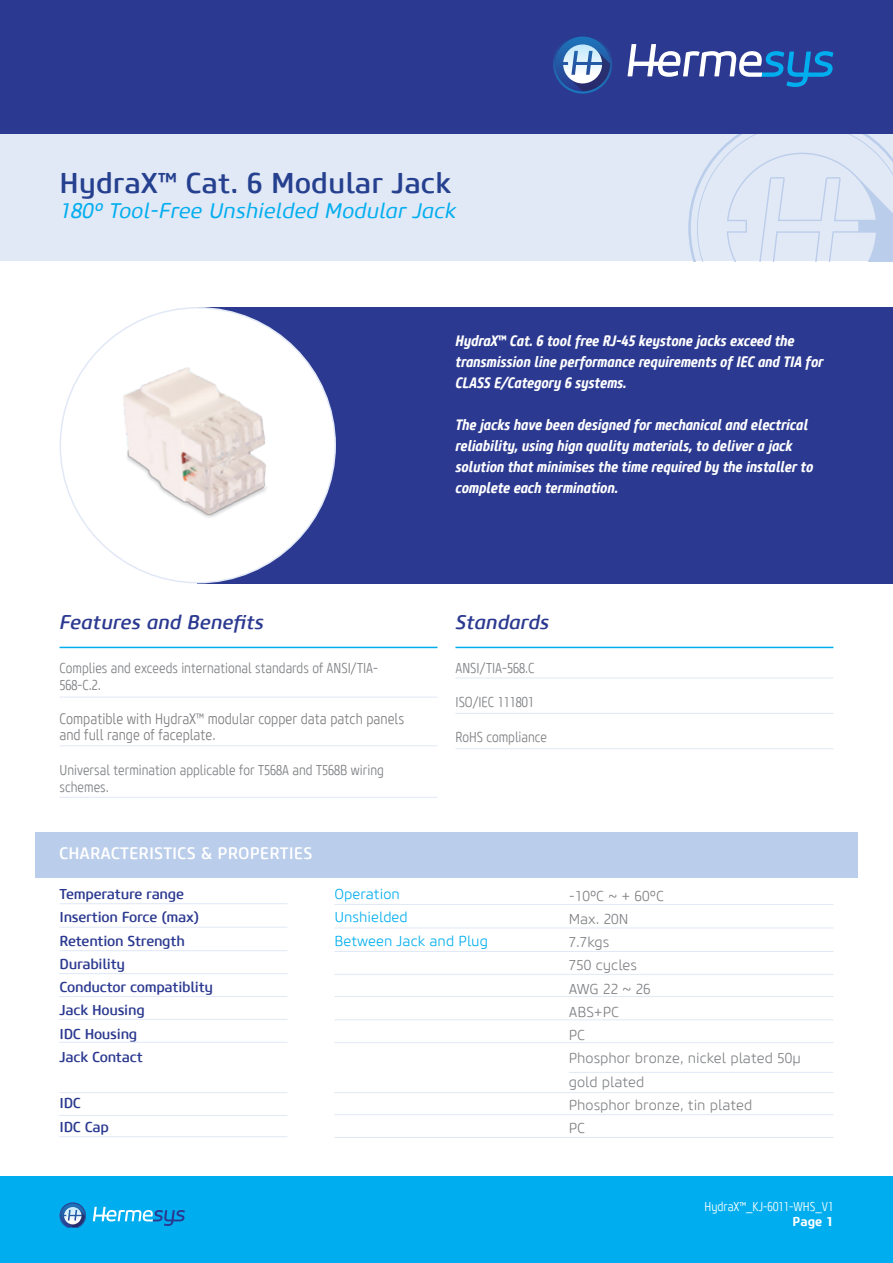
<style>
.page{position:relative;width:893px;height:1263px;background:#fff}
.page>*{position:absolute;margin:0;border:0;box-sizing:border-box;transform-origin:0 0}
.t1{font:500 28.5px "Core Sans M55";color:#25408f}
.t2{font:italic 21px "Core Sans M45";color:#00aeef}
.t3{font:italic 500 19.5px "Core Sans M55";color:#2b3990}
.t4{font:500 16.5px "Core Sans M55";color:#fff}
.t5{font:italic 700 15px/21px "Core Sans M67 Cn";color:#fff}
.t6{font:300 15px/16.5px "Core Sans M37 Cn";color:#808285}
.t7{font:300 14.25px/17.2px "Core Sans M37 Cn";color:#808285}
.t8{font:500 14.25px/23.2px "Core Sans M55";letter-spacing:-.02em;color:#2b3990}
.t9{font:300 14.25px/23.2px "Core Sans M35";color:#808285}
.t10{font:300 14.25px/23.2px "Core Sans M35";color:#00aeef}
.t11{font:300 12.75px "Core Sans M37 Cn";color:#fff}
.t12{font:700 12.75px "Core Sans M65";color:#fff}
</style>
<div class="page">
<div style="left:0;top:123px;width:893px;height:138px;background:#e1e8f6"></div>
<div style="left:0;top:1177px;width:893px;height:86px;background:#00aeef"></div>
<svg style="left:93px;top:1207px;width:92px;height:19px"></svg>
<svg style="left:60px;top:1202px;width:26px;height:25px"></svg>
<svg style="left:688px;top:134px;width:205px;height:127px"></svg>
<div style="left:0;top:0;width:893px;height:134px;background:#2b3990"></div>
<svg style="left:628px;top:44px;width:205px;height:43px"></svg>
<svg style="left:553px;top:36px;width:59px;height:58px"></svg>
<div style="left:35px;top:832px;width:823px;height:45px;background:#bacdea"></div>
<div style="left:198px;top:307px;width:695px;height:276px;background:#2b3990"></div>
<hr style="left:60px;top:647px;width:377px;height:1px;background:#00aeef">
<hr style="left:455px;top:647px;width:378px;height:1px;background:#00aeef">
<hr style="left:60px;top:745px;width:377px;height:1px;background:#e1e8f6">
<hr style="left:455px;top:748px;width:378px;height:1px;background:#e1e8f6">
<hr style="left:60px;top:797px;width:377px;height:1px;background:#e1e8f6">
<hr style="left:455px;top:713px;width:378px;height:1px;background:#e1e8f6">
<hr style="left:60px;top:697px;width:377px;height:1px;background:#e1e8f6">
<hr style="left:455px;top:678px;width:378px;height:1px;background:#e1e8f6">
<hr style="left:60px;top:927px;width:227px;height:1px;background:#e1e8f6">
<hr style="left:60px;top:950px;width:227px;height:1px;background:#e1e8f6">
<hr style="left:59px;top:973px;width:228px;height:1px;background:#e1e8f6">
<hr style="left:59px;top:996px;width:228px;height:1px;background:#e1e8f6">
<hr style="left:59px;top:1019px;width:228px;height:1px;background:#e1e8f6">
<hr style="left:59px;top:1042px;width:228px;height:1px;background:#e1e8f6">
<hr style="left:334px;top:904px;width:499px;height:1px;background:#e1e8f6">
<hr style="left:334px;top:927px;width:499px;height:1px;background:#e1e8f6">
<hr style="left:334px;top:951px;width:499px;height:1px;background:#e1e8f6">
<hr style="left:334px;top:974px;width:499px;height:1px;background:#e1e8f6">
<hr style="left:334px;top:996px;width:499px;height:1px;background:#e1e8f6">
<hr style="left:334px;top:1019px;width:499px;height:1px;background:#e1e8f6">
<hr style="left:334px;top:1042px;width:499px;height:1px;background:#e1e8f6">
<img style="left:60px;top:308px;width:275px;height:275px;border-radius:137px">
<hr style="left:60px;top:903px;width:227px;height:1px;background:#e1e8f6">
<hr style="left:60px;top:1092px;width:227px;height:1px;background:#e1e8f6">
<hr style="left:569px;top:1072px;width:264px;height:1px;background:#e1e8f6">
<hr style="left:334px;top:1092px;width:499px;height:1px;background:#e1e8f6">
<hr style="left:59px;top:1115px;width:228px;height:1px;background:#e1e8f6">
<hr style="left:334px;top:1114px;width:499px;height:1px;background:#e1e8f6">
<hr style="left:59px;top:1136px;width:228px;height:1px;background:#e1e8f6">
<hr style="left:334px;top:1137px;width:499px;height:1px;background:#e1e8f6">
<h1 class="t1" style="left:60px;top:165px;width:393px">HydraX™ Cat. 6 Modular Jack</h1>
<h2 class="t2" style="left:60px;top:198px;width:398px">180º Tool-Free Unshielded Modular Jack</h2>
<p class="t5" style="left:455px;top:331px;width:369px">HydraX™ Cat. 6 tool free RJ-45 keystone jacks exceed the transmission line performance requirements of IEC and TIA for<br>CLASS E/Category 6 systems.</p>
<p class="t5" style="left:455px;top:415px;width:359px">The jacks have been designed for mechanical and electrical reliability, using hign quality materials, to deliver a jack solution that minimises the time required by the installer to complete each termination.</p>
<h3 class="t3" style="left:60px;top:610px;width:206px">Features and Benefits</h3>
<h3 class="t3" style="left:455px;top:610px;width:95px">Standards</h3>
<p class="t7" style="left:60px;top:659px;width:320px">Complies and exceeds international standards of ANSI/TIA-<br>568-C.2.</p>
<p class="t6" style="left:60px;top:711px;width:346px">Compatible with HydraX™ modular copper data patch panels and full range of faceplate.</p>
<p class="t7" style="left:60px;top:761px;width:326px">Universal termination applicable for T568A and T568B wiring schemes.</p>
<p class="t7" style="left:455px;top:659px;width:81px">ANSI/TIA-568.C</p>
<p class="t7" style="left:455px;top:694px;width:80px">ISO/IEC 111801</p>
<p class="t7" style="left:455px;top:728px;width:93px">RoHS compliance</p>
<p class="t4" style="left:59px;top:843px;width:255px">CHARACTERISTICS &amp; PROPERTIES</p>
<p class="t8" style="left:60px;top:883px;width:155px">Temperature range<br>Insertion Force (max)<br>Retention Strength<br>Durability<br>Conductor compatiblity<br>Jack Housing<br>IDC Housing<br>Jack Contact</p>
<p class="t8" style="left:60px;top:1092px;width:51px">IDC<br>IDC Cap</p>
<p class="t10" style="left:334px;top:883px;width:155px">Operation<br>Unshielded<br>Between Jack and Plug</p>
<p class="t9" style="left:569px;top:884px;width:234px">-10ºC ~ + 60ºC<br>Max. 20N<br>7.7kgs<br>750 cycles<br>AWG 22 ~ 26<br>ABS+PC<br>PC<br>Phosphor bronze, nickel plated 50μ gold plated<br>Phosphor bronze, tin plated<br>PC</p>
<p class="t11" style="left:705px;top:1199px;width:130px">HydraX™_KJ-6011-WHS_V1</p>
<p class="t12" style="left:792px;top:1214px;width:42px">Page 1</p>
</div>
